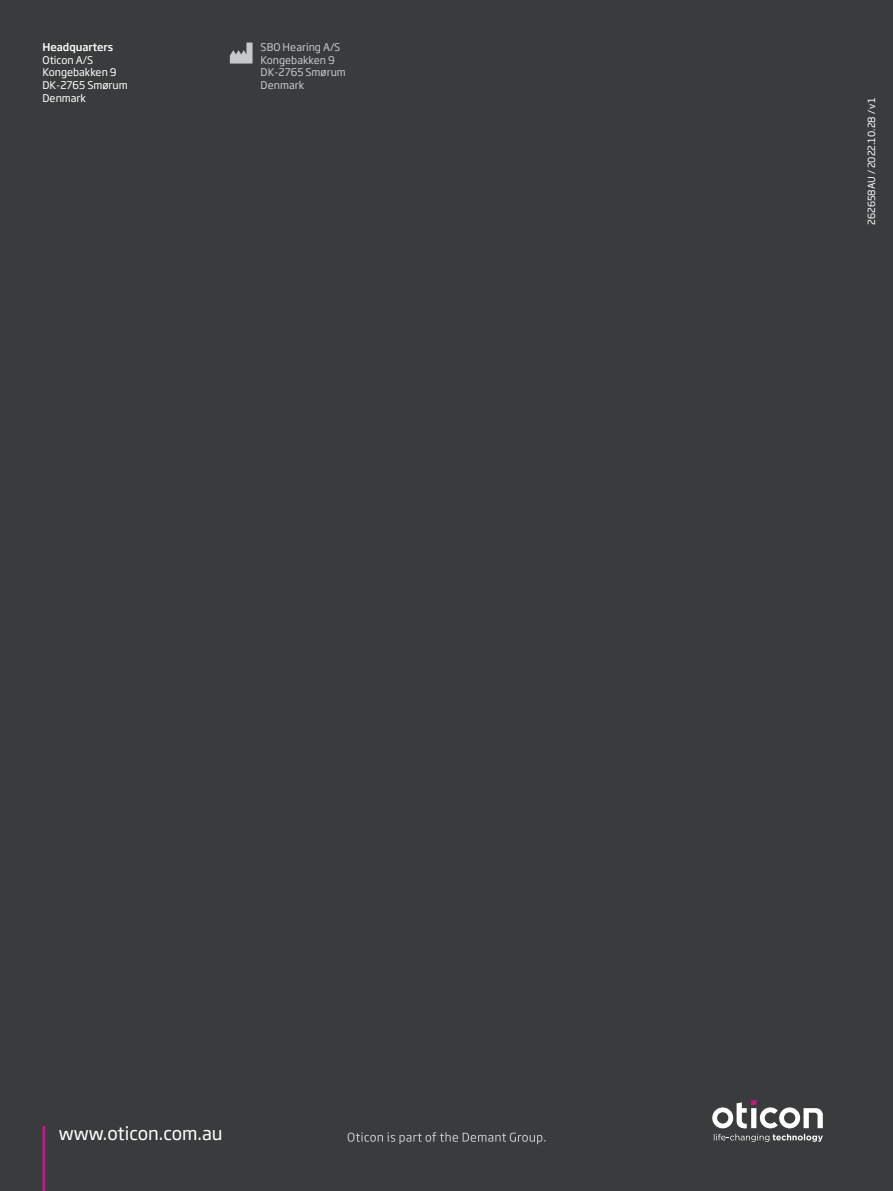
<style>
.page{position:relative;width:893px;height:1191px;background:#3a3b3c}
.page>*{position:absolute;margin:0;border:0;box-sizing:border-box;transform-origin:0 0}
.t1{font:18px "Soho Gothic Pro";color:#fff}
.t2{font:10.5px/12.8px "Soho Gothic Pro";color:#c7c8ca}
.t3{font:10.5px/12.8px "Soho Gothic Pro";color:#fff}
.t4{font:500 10.5px "Soho Gothic Pro";color:#fff}
.t5{font:9.75px "Soho Gothic Pro";color:#fff}
</style>
<div class="page">
<svg style="left:712px;top:1100px;width:111px;height:41px"></svg>
<svg style="left:230px;top:43px;width:23px;height:21px"></svg>
<svg style="left:43px;top:1125px;width:2px;height:15px"></svg>
<hr style="left:43px;top:1140px;width:2px;height:51px;background:#c5168c">
<svg style="left:348px;top:1132px;width:197px;height:12px"></svg>
<p class="t4" style="left:43px;top:39px;width:72px">Headquarters</p>
<p class="t3" style="left:43px;top:53px;width:87px">Oticon A/S<br>Kongebakken 9<br>DK-2765 Smørum<br>Denmark</p>
<p class="t2" style="left:261px;top:40px;width:87px">SBO Hearing A/S<br>Kongebakken 9<br>DK-2765 Smørum<br>Denmark</p>
<h1 class="t1" style="left:59px;top:1119px;width:165px">www.oticon.com.au</h1>
<p class="t5" style="left:864px;top:225px;width:129px;rotate:-90deg">262658AU / 2022.10.28 / v1</p>
</div>
